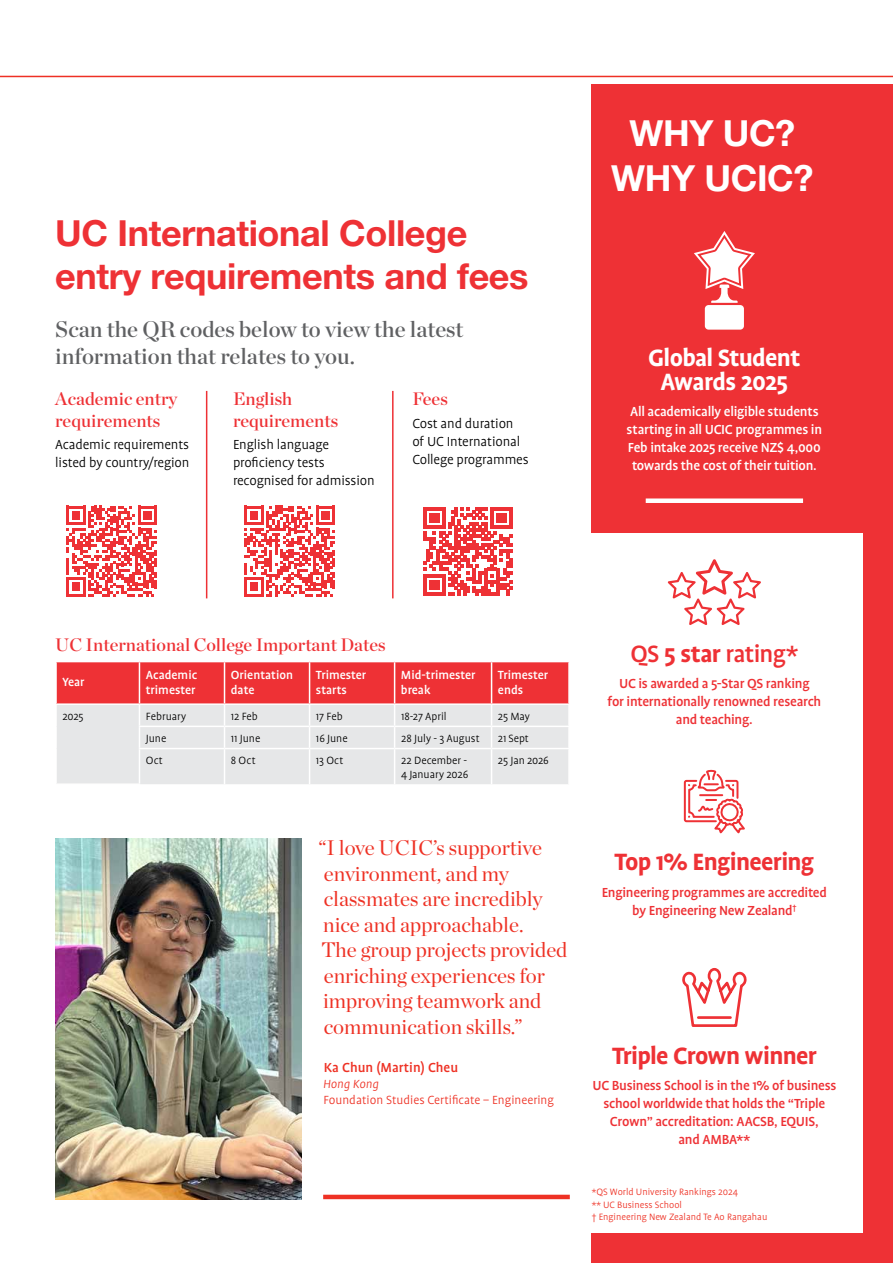
<style>
.page{position:relative;width:893px;height:1263px;background:#fff}
.page>*{position:absolute;margin:0;border:0;box-sizing:border-box;transform-origin:0 0}
.t1{font:700 36px/43.2px "Helvetica Neue LT Pro";letter-spacing:-.01em;color:#ee3135}
.t2{font:700 36px/45px "Helvetica Neue LT Pro";letter-spacing:-.01em;color:#fff;text-align:center}
.t3{font:700 27px "Profile Pro";letter-spacing:-.025em;color:#ee3135}
.t4{font:700 27px/24px "Profile Pro";letter-spacing:-.025em;color:#fff;text-align:center}
.t5{font:500 27px "Profile Pro";letter-spacing:-.03em;color:#ee3135}
.t6{font:22.5px/27px "Chronicle Display Semi";color:#5f6062}
.t7{font:21px/25.5px "Chronicle Display";color:#ee3124}
.t8{font:18px/21.6px "Chronicle Display Semi";color:#ee3135}
.t9{font:500 15px/18px "Profile Pro";letter-spacing:-.02em;color:#ee3135;text-align:center}
.t10{font:300 15px/18px "Profile Pro";letter-spacing:-.01em;color:#000}
.t11{font:500 15px/18px "Profile Pro";letter-spacing:-.02em;color:#fff;text-align:center}
.t12{font:500 15px "Profile Pro";color:#ee3124}
.t13{font:500 13.5px/15px "Profile Pro";color:#fff}
.t14{font:300 13.5px "Profile Pro";color:#ee3124}
.t15{font:italic 300 13.5px "Profile Pro";color:#ee3124}
.t16{font:300 12px/13.5px "Profile Pro";letter-spacing:-.005em;color:#000}
.t17{font:300 10.5px/12.6px "Profile Pro";color:#ee3124}
.s1{font-weight:700}
</style>
<div class="page">
<div style="left:592px;top:84px;width:301px;height:1179px;background:#ee3135"></div>
<div style="left:571px;top:534px;width:292px;height:699px;background:#fff"></div>
<svg style="left:668px;top:559px;width:93px;height:66px"></svg>
<svg style="left:682px;top:968px;width:65px;height:59px"></svg>
<svg style="left:683px;top:769px;width:62px;height:65px"></svg>
<svg style="left:56px;top:661px;width:513px;height:123px;background:#e9abad"></svg>
<hr style="left:568px;top:727px;width:2px;height:21px;background:#fff">
<hr style="left:139px;top:748px;width:86px;height:1px;background:#fff">
<hr style="left:139px;top:749px;width:1px;height:34px;background:#fff">
<hr style="left:225px;top:748px;width:85px;height:1px;background:#fff">
<hr style="left:224px;top:749px;width:1px;height:35px;background:#fff">
<hr style="left:310px;top:748px;width:85px;height:1px;background:#fff">
<hr style="left:309px;top:749px;width:1px;height:35px;background:#fff">
<hr style="left:395px;top:748px;width:97px;height:1px;background:#fff">
<hr style="left:394px;top:749px;width:1px;height:35px;background:#fff">
<hr style="left:492px;top:748px;width:78px;height:1px;background:#fff">
<hr style="left:491px;top:749px;width:1px;height:35px;background:#fff">
<hr style="left:568px;top:749px;width:2px;height:35px;background:#fff">
<hr style="left:55px;top:705px;width:2px;height:21px;background:#fff">
<hr style="left:55px;top:726px;width:2px;height:22px;background:#fff">
<hr style="left:55px;top:748px;width:2px;height:35px;background:#fff">
<hr style="left:55px;top:783px;width:85px;height:2px;background:#fff">
<hr style="left:323px;top:1195px;width:247px;height:4px;background:#ee3124">
<img style="left:55px;top:838px;width:247px;height:361px">
<svg style="left:66px;top:506px;width:91px;height:90px"></svg>
<svg style="left:244px;top:506px;width:91px;height:90px"></svg>
<svg style="left:424px;top:507px;width:88px;height:88px"></svg>
<hr style="left:206px;top:391px;width:1px;height:207px;background:#ee3135">
<hr style="left:392px;top:391px;width:2px;height:207px;background:#ee3135">
<div style="left:646px;top:498px;width:157px;height:5px;background:#fff"></div>
<hr style="left:0;top:76px;width:893px;height:1px;background:#ee3124">
<svg style="left:694px;top:231px;width:61px;height:99px"></svg>
<h1 class="t1" style="left:55px;top:211px;width:475px">UC International College entry requirements and fees</h1>
<h3 class="t6" style="left:55px;top:314px;width:409px">Scan the QR codes below to view the latest information that relates to you.</h3>
<p class="t8" style="left:55px;top:387px;width:124px">Academic entry requirements</p>
<p class="t10" style="left:55px;top:436px;width:136px">Academic requirements listed by country/region</p>
<p class="t8" style="left:233px;top:387px;width:107px">English requirements</p>
<p class="t10" style="left:233px;top:436px;width:143px">English language proficiency tests recognised for admission</p>
<p class="t8" style="left:412px;top:387px;width:37px">Fees</p>
<p class="t10" style="left:412px;top:415px;width:118px">Cost and duration of UC International<br>College programmes</p>
<h1 class="t2" style="left:611px;top:110px;width:204px">WHY UC?<br>WHY UCIC?</h1>
<h2 class="t4" style="left:648px;top:346px;width:154px">Global Student<br>Awards 2025</h2>
<p class="t11" style="left:627px;top:403px;width:197px">All academically eligible students starting in all UCIC programmes in Feb intake 2025 receive NZ$ 4,000 towards the cost of their tuition.</p>
<p class="t8" style="left:55px;top:632px;width:332px">UC International College Important Dates</p>
<p class="t13" style="left:62px;top:675px;width:24px">Year</p>
<p class="t13" style="left:146px;top:667px;width:53px">Academic trimester</p>
<p class="t13" style="left:231px;top:667px;width:64px">Orientation date</p>
<p class="t13" style="left:316px;top:667px;width:52px">Trimester starts</p>
<p class="t13" style="left:401px;top:667px;width:76px">Mid-trimester break</p>
<p class="t13" style="left:498px;top:667px;width:52px">Trimester ends</p>
<p class="t16" style="left:62px;top:710px;width:23px">2025</p>
<p class="t16" style="left:146px;top:710px;width:42px">February</p>
<p class="t16" style="left:231px;top:710px;width:28px">12 Feb</p>
<p class="t16" style="left:316px;top:710px;width:28px">17 Feb</p>
<p class="t16" style="left:401px;top:710px;width:47px">18-27 April</p>
<p class="t16" style="left:498px;top:710px;width:33px">25 May</p>
<p class="t16" style="left:146px;top:732px;width:22px">June</p>
<p class="t16" style="left:231px;top:732px;width:31px">11 June</p>
<p class="t16" style="left:316px;top:732px;width:33px">16 June</p>
<p class="t16" style="left:401px;top:732px;width:80px">28 July - 3 August</p>
<p class="t16" style="left:498px;top:732px;width:32px">21 Sept</p>
<p class="t16" style="left:146px;top:754px;width:19px">Oct</p>
<p class="t16" style="left:231px;top:754px;width:26px">8 Oct</p>
<p class="t16" style="left:316px;top:754px;width:29px">13 Oct</p>
<p class="t16" style="left:401px;top:754px;width:69px">22 December -<br>4 January 2026</p>
<p class="t16" style="left:498px;top:754px;width:52px">25 Jan 2026</p>
<h3 class="t7" style="left:318px;top:833px;width:251px">“I love UCIC’s supportive environment, and my classmates are incredibly nice and approachable.<br>The group projects provided enriching experiences for improving teamwork and communication skills.”</h3>
<p class="t12" style="left:324px;top:1058px;width:136px">Ka Chun (Martin) Cheu</p>
<p class="t15" style="left:323px;top:1076px;width:57px">Hong Kong</p>
<p class="t14" style="left:324px;top:1092px;width:232px">Foundation Studies Certificate – Engineering</p>
<h2 class="t5" style="left:630px;top:638px;width:169px">QS <span class="s1">5 star</span> rating*</h2>
<p class="t9" style="left:607px;top:675px;width:215px">UC is awarded a 5-Star QS ranking<br>for internationally renowned research and teaching.</p>
<h2 class="t3" style="left:614px;top:846px;width:201px">Top 1% Engineering</h2>
<p class="t9" style="left:602px;top:884px;width:227px">Engineering programmes are accredited by Engineering New Zealand<sup>†</sup></p>
<h2 class="t3" style="left:612px;top:1039px;width:206px">Triple Crown winner</h2>
<p class="t9" style="left:592px;top:1077px;width:246px">UC Business School is in the 1% of business school worldwide that holds the “Triple<br>Crown” accreditation: AACSB, EQUIS,<br>and AMBA**</p>
<p class="t17" style="left:592px;top:1186px;width:177px">*QS World University Rankings 2024<br>** UC Business School<br>† Engineering New Zealand Te Ao Rangahau</p>
</div>
